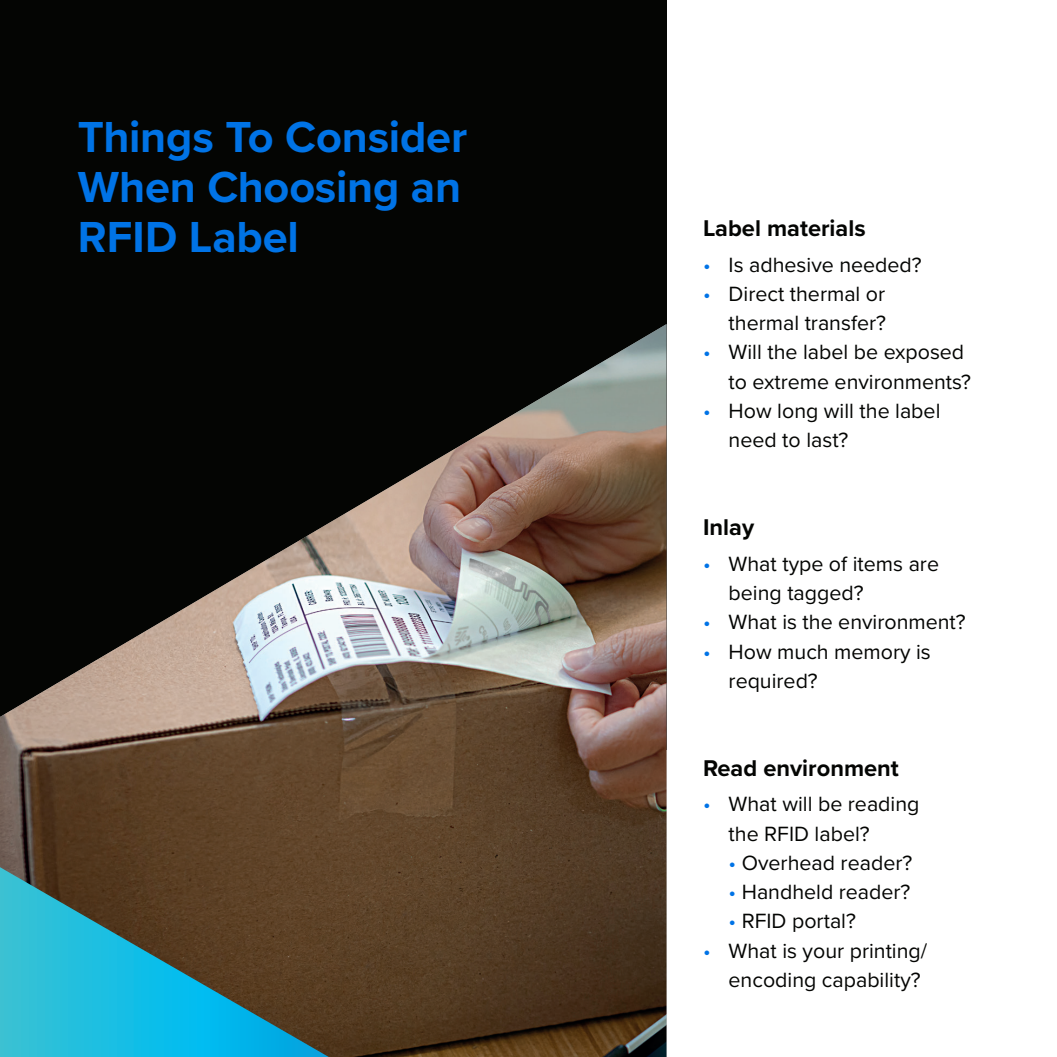
<style>
.page{position:relative;width:1057px;height:1057px;background:#fff}
.page>*{position:absolute;margin:0;border:0;box-sizing:border-box;transform-origin:0 0}
.Heading{font:700 45px/49.5px "Proxima Nova";letter-spacing:-.005em;color:#0073e6}
.t1{font:700 23.62px "Proxima Nova";color:#040503}
.t2{font:21.38px/29.2px "Proxima Nova";color:#040503}
.s1{color:#0073e6}
</style>
<div class="page">
<div style="left:0;top:0;width:666px;height:749px;background:#040503"></div>
<img style="left:0;top:324px;width:666px;height:732px">
<svg style="left:0;top:867px;width:329px;height:189px;background:#3a7c81"></svg>
<p class="Heading" style="left:78px;top:112px;width:391px">Things To Consider<br>When Choosing an<br>RFID Label</p>
<p class="t1" style="left:703px;top:210px;width:164px">Label materials</p>
<p class="t2" style="left:703px;top:249px;width:220px"><span class="s1">•</span> Is adhesive needed?</p>
<p class="t2" style="left:703px;top:278px;width:184px;text-align:right"><span class="s1">•</span> Direct thermal or thermal transfer?</p>
<p class="t2" style="left:728px;top:337px;width:244px;text-indent:-26px"><span class="s1">•</span> Will the label be exposed to extreme environments?</p>
<p class="t2" style="left:728px;top:395px;width:213px;text-indent:-26px"><span class="s1">•</span> How long will the label need to last?</p>
<p class="t1" style="left:703px;top:509px;width:53px">Inlay</p>
<p class="t2" style="left:728px;top:548px;width:212px;text-indent:-26px"><span class="s1">•</span> What type of items are being tagged?</p>
<p class="t2" style="left:703px;top:606px;width:264px"><span class="s1">•</span> What is the environment?</p>
<p class="t2" style="left:728px;top:635px;width:204px;text-indent:-26px"><span class="s1">•</span> How much memory is required?</p>
<p class="t1" style="left:703px;top:750px;width:197px">Read environment</p>
<p class="t2" style="left:728px;top:788px;width:192px;text-indent:-26px"><span class="s1">•</span> What will be reading the RFID label?</p>
<p class="t2" style="left:728px;top:847px;width:185px"><span class="s1">•</span> Overhead reader?</p>
<p class="t2" style="left:728px;top:876px;width:183px"><span class="s1">•</span> Handheld reader?</p>
<p class="t2" style="left:728px;top:905px;width:129px"><span class="s1">•</span> RFID portal?</p>
<p class="t2" style="left:728px;top:934px;width:200px;text-indent:-26px"><span class="s1">•</span> What is your printing/ encoding capability?</p>
</div>
